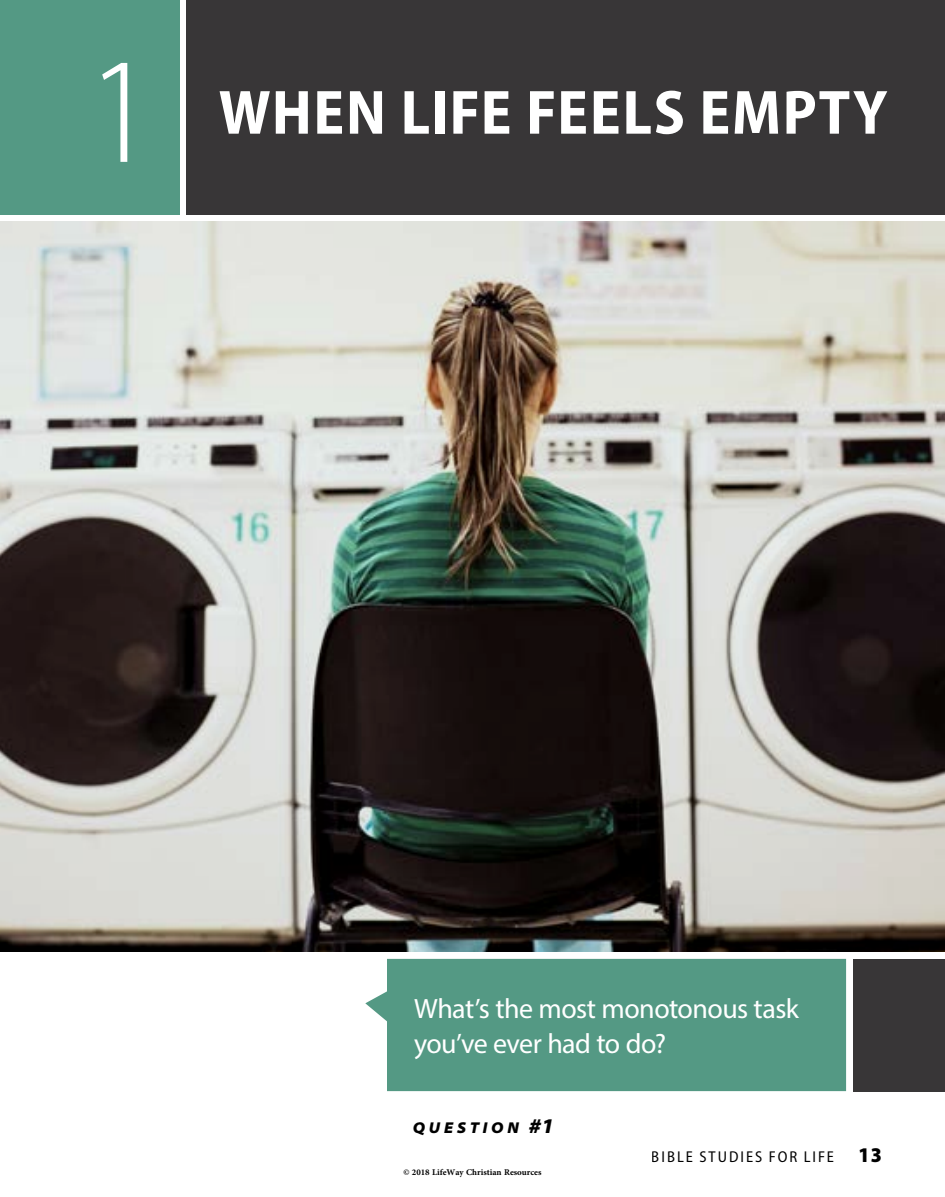
<style>
.page{position:relative;width:945px;height:1197px;background:#fff}
.page>*{position:absolute;margin:0;border:0;box-sizing:border-box;transform-origin:0 0}
.t1{font:300 semi-condensed 152.25px "Myriad Pro";color:#fff}
.t2{font:700 semi-condensed 63px "Myriad Pro";letter-spacing:.025em;color:#fff}
.t3{font:28px/35px "Myriad Pro";letter-spacing:-.02em;color:#fff}
.t4{font:semi-condensed 15.75px "Myriad Pro";letter-spacing:.125em;color:#000}
.t5{font:italic 900 semi-expanded 15.75px "Myriad Pro";letter-spacing:.235em;color:#000}
.t6{font:700 12.25px "Adobe Arabic";color:#000}
.s1{font-size:21px}
.s2{font-weight:900;font-size:21px}
</style>
<div class="page">
<div style="left:853px;top:959px;width:92px;height:132px;background:#383637"></div>
<div style="left:0;top:0;width:179px;height:214px;background:#549984"></div>
<div style="left:186px;top:0;width:759px;height:214px;background:#383637"></div>
<div style="left:365px;top:959px;width:481px;height:132px;background:#549984"></div>
<img style="left:0;top:221px;width:945px;height:731px">
<h1 class="t1" style="left:87px;top:29px;width:70px">1</h1>
<h2 class="t2" style="left:219px;top:77px;width:670px">WHEN LIFE FEELS EMPTY</h2>
<p class="t3" style="left:414px;top:991px;width:386px">What’s the most monotonous task you’ve ever had to do?</p>
<p class="t5" style="left:413px;top:1119px;width:143px">QUESTION <span class="s1">#1</span></p>
<p class="t6" style="left:403px;top:1164px;width:140px">© 2018 LifeWay Christian Resources</p>
<p class="t4" style="left:652px;top:1149px;width:232px">BIBLE STUDIES FOR LIFE <span class="s2">13</span></p>
</div>
